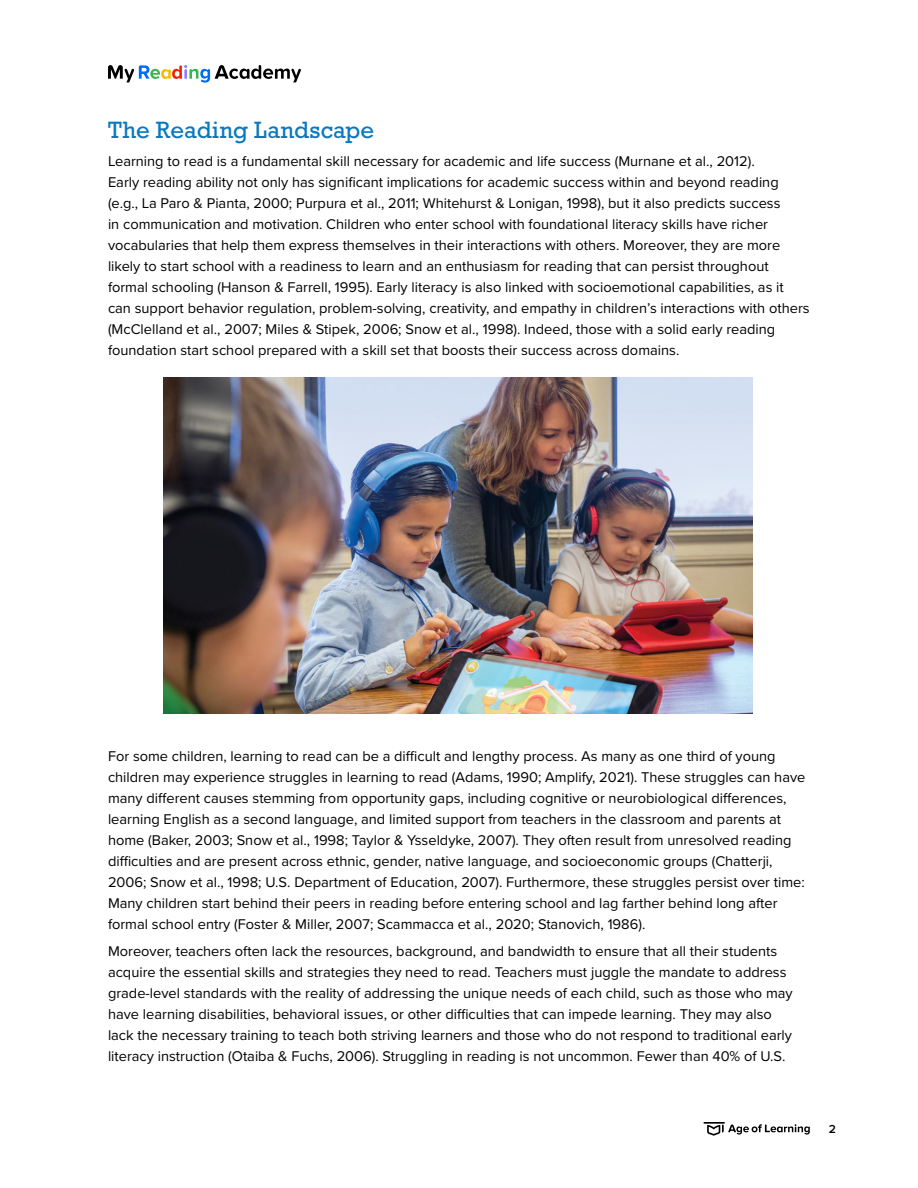
<style>
.page{position:relative;width:918px;height:1188px;background:#fff}
.page>*{position:absolute;margin:0;border:0;box-sizing:border-box;transform-origin:0 0}
.t1{font:24px "Rockwell Std";letter-spacing:.005em;color:#0a79bf}
.t2{font:14.7px/21px "Proxima Nova";color:#000}
.t3{font:600 12px "Proxima Nova";color:#000}
</style>
<div class="page">
<svg style="left:108px;top:65px;width:193px;height:18px"></svg>
<hr style="left:704px;top:1122px;width:21px;height:2px;background:#000">
<svg style="left:707px;top:1124px;width:103px;height:11px"></svg>
<img style="left:163px;top:377px;width:590px;height:337px">
<h1 class="t1" style="left:108px;top:116px;width:268px">The Reading Landscape</h1>
<p class="t2" style="left:108px;top:150px;width:703px">Learning to read is a fundamental skill necessary for academic and life success (Murnane et al., 2012).<br>Early reading ability not only has significant implications for academic success within and beyond reading (e.g., La Paro &amp; Pianta, 2000; Purpura et al., 2011; Whitehurst &amp; Lonigan, 1998), but it also predicts success<br>in communication and motivation. Children who enter school with foundational literacy skills have richer vocabularies that help them express themselves in their interactions with others. Moreover, they are more likely to start school with a readiness to learn and an enthusiasm for reading that can persist throughout formal schooling (Hanson &amp; Farrell, 1995). Early literacy is also linked with socioemotional capabilities, as it can support behavior regulation, problem-solving, creativity, and empathy in children’s interactions with others (McClelland et al., 2007; Miles &amp; Stipek, 2006; Snow et al., 1998). Indeed, those with a solid early reading foundation start school prepared with a skill set that boosts their success across domains.</p>
<p class="t2" style="left:108px;top:744px;width:699px">For some children, learning to read can be a difficult and lengthy process. As many as one third of young children may experience struggles in learning to read (Adams, 1990; Amplify, 2021). These struggles can have many different causes stemming from opportunity gaps, including cognitive or neurobiological differences, learning English as a second language, and limited support from teachers in the classroom and parents at home (Baker, 2003; Snow et al., 1998; Taylor &amp; Ysseldyke, 2007). They often result from unresolved reading difficulties and are present across ethnic, gender, native language, and socioeconomic groups (Chatterji, 2006; Snow et al., 1998; U.S. Department of Education, 2007). Furthermore, these struggles persist over time:<br>Many children start behind their peers in reading before entering school and lag farther behind long after formal school entry (Foster &amp; Miller, 2007; Scammacca et al., 2020; Stanovich, 1986).</p>
<p class="t2" style="left:108px;top:940px;width:686px">Moreover, teachers often lack the resources, background, and bandwidth to ensure that all their students acquire the essential skills and strategies they need to read. Teachers must juggle the mandate to address grade-level standards with the reality of addressing the unique needs of each child, such as those who may have learning disabilities, behavioral issues, or other difficulties that can impede learning. They may also lack the necessary training to teach both striving learners and those who do not respond to traditional early literacy instruction (Otaiba &amp; Fuchs, 2006). Struggling in reading is not uncommon. Fewer than 40% of U.S.</p>
<p class="t3" style="left:829px;top:1120px;width:9px">2</p>
</div>
